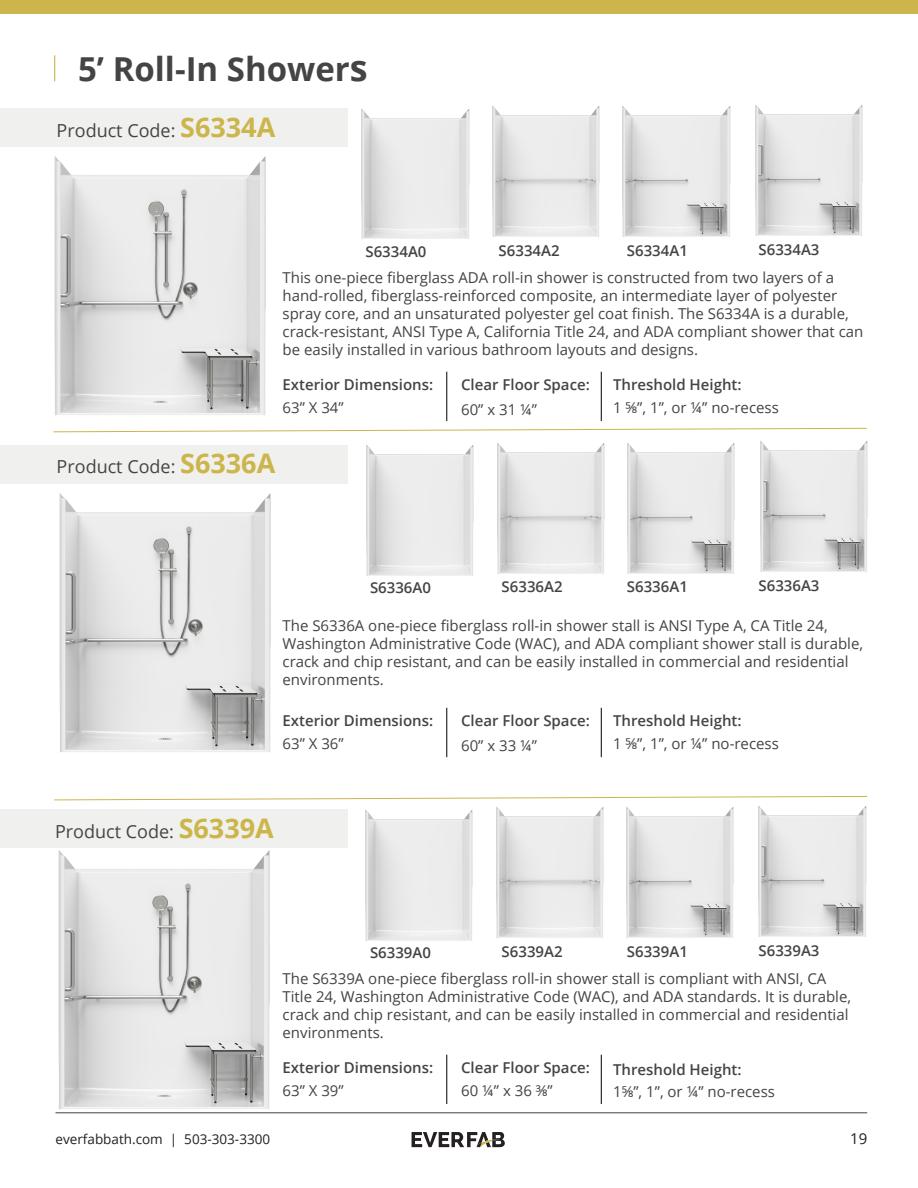
<style>
.page{position:relative;width:918px;height:1188px;background:#fff}
.page>*{position:absolute;margin:0;border:0;box-sizing:border-box;transform-origin:0 0}
.Product_Page_Titles{font:700 33px "Open Sans";color:#444}
.t1{font:18px "Open Sans";color:#444}
.t2{font:15px/18px "Open Sans";color:#434342}
.Product_Page_Configurations{font:600 15px/22.5px "Open Sans";color:#444}
.t3{font:15px/22.5px "Open Sans";color:#444}
.t4{font:15px "Open Sans";color:#231f20}
.t5{font:13.5px "Open Sans";color:#231f20}
.s1{font-size:36px}
.s2{font-weight:700;font-size:27px;color:#ccb54a}
.s3{font-weight:600}
.s4{font-weight:400}
</style>
<div class="page">
<hr style="left:56px;top:1113px;width:811px;height:1px;background:#444">
<svg style="left:412px;top:1132px;width:93px;height:16px"></svg>
<div style="left:0;top:0;width:918px;height:14px;background:#ccb54a"></div>
<div style="left:0;top:109px;width:348px;height:38px;background:#f0f0ee"></div>
<hr style="left:447px;top:372px;width:1px;height:49px;background:#000">
<hr style="left:601px;top:372px;width:1px;height:49px;background:#000">
<div style="left:0;top:445px;width:348px;height:38px;background:#f0f0ee"></div>
<hr style="left:447px;top:708px;width:1px;height:49px;background:#000">
<hr style="left:601px;top:708px;width:1px;height:49px;background:#000">
<svg style="left:54px;top:796px;width:814px;height:5px"></svg>
<svg style="left:53px;top:428px;width:814px;height:5px"></svg>
<img style="left:54px;top:156px;width:212px;height:260px">
<img style="left:361px;top:109px;width:109px;height:130px">
<img style="left:492px;top:106px;width:108px;height:131px">
<img style="left:622px;top:106px;width:109px;height:131px">
<img style="left:755px;top:105px;width:108px;height:131px">
<img style="left:59px;top:493px;width:212px;height:260px">
<img style="left:366px;top:445px;width:108px;height:131px">
<img style="left:497px;top:443px;width:108px;height:131px">
<img style="left:627px;top:443px;width:108px;height:131px">
<img style="left:760px;top:441px;width:108px;height:131px">
<div style="left:0;top:809px;width:348px;height:39px;background:#f0f0ee"></div>
<hr style="left:447px;top:1055px;width:1px;height:49px;background:#000">
<hr style="left:601px;top:1055px;width:1px;height:49px;background:#000">
<img style="left:56px;top:850px;width:218px;height:264px">
<img style="left:365px;top:810px;width:108px;height:131px">
<img style="left:496px;top:807px;width:108px;height:131px">
<img style="left:626px;top:807px;width:108px;height:131px">
<img style="left:758px;top:806px;width:109px;height:131px">
<svg style="left:54px;top:55px;width:1px;height:26px"></svg>
<p class="Product_Page_Titles" style="left:78px;top:46px;width:291px">5’ Roll-In Shower<span class="s1">s</span></p>
<p class="t1" style="left:57px;top:118px;width:220px">Product Code: <span class="s2">S6334A</span></p>
<p class="Product_Page_Configurations" style="left:366px;top:240px;width:62px">S6334A0</p>
<p class="Product_Page_Configurations" style="left:499px;top:239px;width:62px">S6334A2</p>
<p class="Product_Page_Configurations" style="left:627px;top:239px;width:62px">S6334A1</p>
<p class="Product_Page_Configurations" style="left:759px;top:238px;width:62px">S6334A3</p>
<p class="t2" style="left:283px;top:268px;width:582px">This one-piece fiberglass ADA roll-in shower is constructed from two layers of a hand-rolled, fiberglass-reinforced composite, an intermediate layer of polyester spray core, and an unsaturated polyester gel coat finish. The S6334A is a durable, crack-resistant, ANSI Type A, California Title 24, and ADA compliant shower that can be easily installed in various bathroom layouts and designs.</p>
<p class="t3" style="left:613px;top:373px;width:167px"><span class="s3">Threshold Height:<br></span>1 ⅝”, 1”, or ¼” no-recess</p>
<p class="Product_Page_Configurations" style="left:461px;top:372px;width:130px;line-height:24.8px">Clear Floor Space:<br><span class="s4">60” x 31 ¼”</span></p>
<p class="Product_Page_Configurations" style="left:283px;top:373px;width:152px">Exterior Dimensions:<br><span class="s4">63” X 34”</span></p>
<p class="t1" style="left:57px;top:454px;width:220px">Product Code: <span class="s2">S6336A</span></p>
<p class="Product_Page_Configurations" style="left:370px;top:576px;width:62px">S6336A0</p>
<p class="Product_Page_Configurations" style="left:502px;top:575px;width:62px">S6336A2</p>
<p class="Product_Page_Configurations" style="left:627px;top:575px;width:62px">S6336A1</p>
<p class="Product_Page_Configurations" style="left:759px;top:574px;width:62px">S6336A3</p>
<p class="t2" style="left:283px;top:616px;width:582px">The S6336A one-piece fiberglass roll-in shower stall is ANSI Type A, CA Title 24, Washington Administrative Code (WAC), and ADA compliant shower stall is durable, crack and chip resistant, and can be easily installed in commercial and residential environments.</p>
<p class="t3" style="left:613px;top:709px;width:167px"><span class="s3">Threshold Height:<br></span>1 ⅝”, 1”, or ¼” no-recess</p>
<p class="Product_Page_Configurations" style="left:461px;top:708px;width:130px;line-height:24.8px">Clear Floor Space:<br><span class="s4">60” x 33 ¼”</span></p>
<p class="Product_Page_Configurations" style="left:283px;top:709px;width:152px">Exterior Dimensions:<br><span class="s4">63” X 36”</span></p>
<p class="t1" style="left:55px;top:819px;width:220px">Product Code: <span class="s2">S6339A</span></p>
<p class="Product_Page_Configurations" style="left:370px;top:941px;width:62px">S6339A0</p>
<p class="Product_Page_Configurations" style="left:502px;top:940px;width:62px">S6339A2</p>
<p class="Product_Page_Configurations" style="left:627px;top:940px;width:62px">S6339A1</p>
<p class="Product_Page_Configurations" style="left:759px;top:939px;width:62px">S6339A3</p>
<p class="t2" style="left:283px;top:969px;width:570px">The S6339A one-piece fiberglass roll-in shower stall is compliant with ANSI, CA Title 24, Washington Administrative Code (WAC), and ADA standards. It is durable, crack and chip resistant, and can be easily installed in commercial and residential environments.</p>
<p class="t3" style="left:613px;top:1057px;width:163px"><span class="s3">Threshold Height:<br></span>1⅝”, 1”, or ¼” no-recess</p>
<p class="Product_Page_Configurations" style="left:461px;top:1056px;width:130px">Clear Floor Space:<br><span class="s4">60 ¼” x 36 ⅜”</span></p>
<p class="Product_Page_Configurations" style="left:283px;top:1056px;width:152px">Exterior Dimensions:<br><span class="s4">63” X 39”</span></p>
<p class="t5" style="left:56px;top:1130px;width:216px">everfabbath.com | 503-303-3300</p>
<p class="t4" style="left:850px;top:1128px;width:19px">19</p>
</div>
